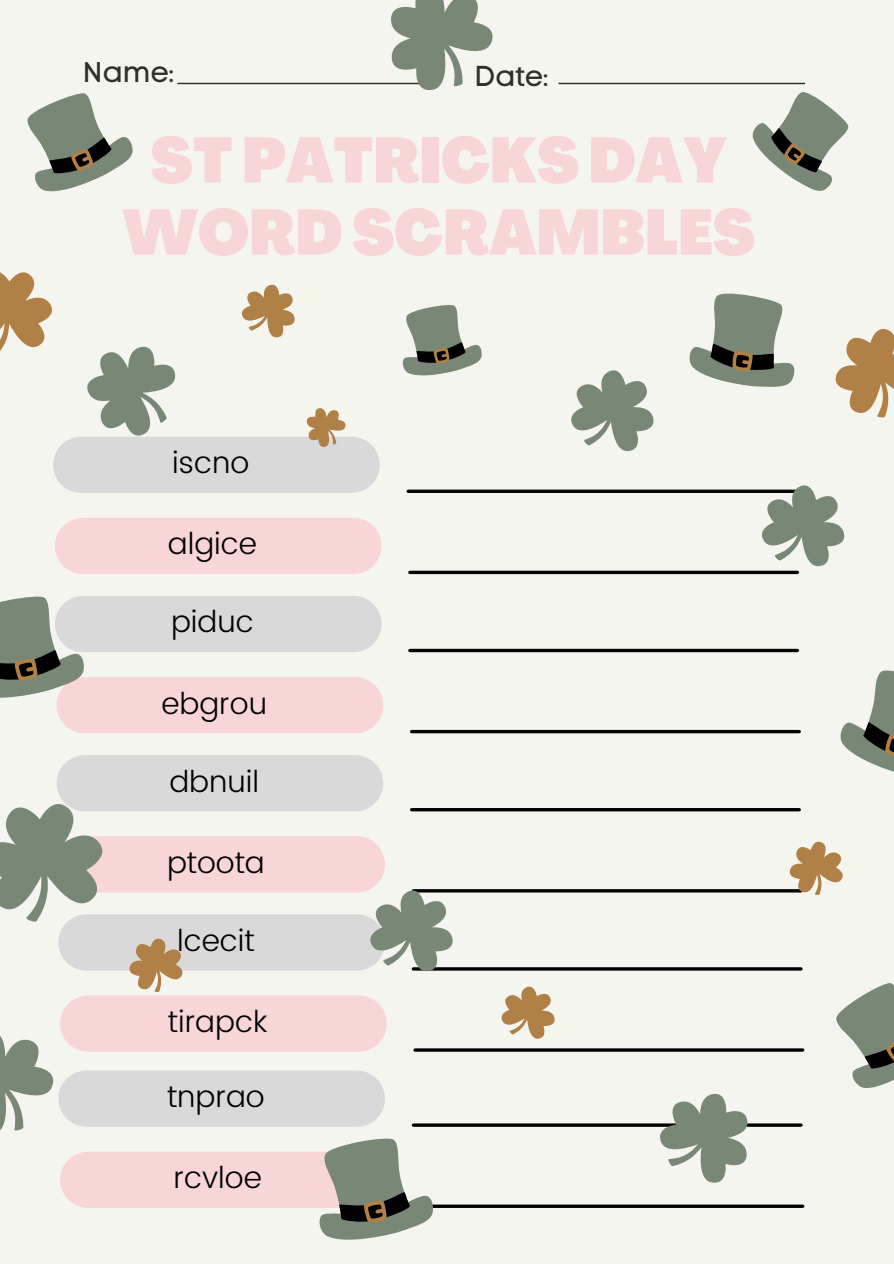
<style>
.page{position:relative;width:894px;height:1264px;background:#fff}
.page>*{position:absolute;margin:0;border:0;box-sizing:border-box;transform-origin:0 0}
.t1{font:900 condensed 62.7px/72px "Agrandir";color:#f8d5d6;text-align:center}
.t2{font:300 30px "Poppins";color:#000}
.t3{font:28.5px "Code Pro Normal LC";color:#2f3029}
</style>
<div class="page">
<div style="left:0;top:0;width:893px;height:1263px;background:#f5f5ef"></div>
<div style="left:81px;top:436px;width:270px;height:57px;background:#d9d9d9"></div>
<svg style="left:408px;top:489px;width:335px;height:4px"></svg>
<div style="left:83px;top:518px;width:270px;height:56px;background:#f8d5d6"></div>
<svg style="left:410px;top:570px;width:333px;height:4px"></svg>
<div style="left:83px;top:596px;width:270px;height:56px;background:#d9d9d9"></div>
<hr style="left:410px;top:649px;width:387px;height:3px;background:#000">
<div style="left:85px;top:677px;width:270px;height:56px;background:#f8d5d6"></div>
<hr style="left:411px;top:730px;width:388px;height:3px;background:#000">
<div style="left:85px;top:755px;width:270px;height:56px;background:#d9d9d9"></div>
<hr style="left:411px;top:808px;width:388px;height:3px;background:#000">
<div style="left:86px;top:836px;width:271px;height:56px;background:#f8d5d6"></div>
<hr style="left:413px;top:889px;width:387px;height:3px;background:#000">
<div style="left:86px;top:914px;width:271px;height:56px;background:#d9d9d9"></div>
<hr style="left:413px;top:967px;width:387px;height:3px;background:#000">
<div style="left:88px;top:995px;width:270px;height:56px;background:#f8d5d6"></div>
<hr style="left:415px;top:1048px;width:387px;height:3px;background:#000">
<div style="left:86px;top:1070px;width:271px;height:56px;background:#d9d9d9"></div>
<hr style="left:413px;top:1123px;width:387px;height:3px;background:#000">
<div style="left:88px;top:1151px;width:270px;height:56px;background:#f8d5d6"></div>
<hr style="left:415px;top:1204px;width:387px;height:3px;background:#000">
<svg style="left:558px;top:82px;width:291px;height:109px"></svg>
<svg style="left:241px;top:284px;width:54px;height:54px"></svg>
<svg style="left:27px;top:93px;width:106px;height:99px"></svg>
<svg style="left:637px;top:1093px;width:140px;height:90px"></svg>
<svg style="left:777px;top:841px;width:66px;height:54px"></svg>
<svg style="left:743px;top:485px;width:102px;height:90px"></svg>
<svg style="left:402px;top:305px;width:80px;height:71px"></svg>
<svg style="left:303px;top:1126px;width:136px;height:114px"></svg>
<svg style="left:0;top:596px;width:85px;height:110px"></svg>
<svg style="left:840px;top:670px;width:53px;height:102px"></svg>
<svg style="left:177px;top:0;width:316px;height:90px"></svg>
<svg style="left:835px;top:328px;width:58px;height:90px"></svg>
<svg style="left:0;top:272px;width:195px;height:184px"></svg>
<svg style="left:689px;top:293px;width:106px;height:94px"></svg>
<svg style="left:351px;top:870px;width:123px;height:102px"></svg>
<svg style="left:571px;top:370px;width:83px;height:82px"></svg>
<svg style="left:489px;top:986px;width:80px;height:63px"></svg>
<svg style="left:836px;top:983px;width:57px;height:105px"></svg>
<svg style="left:0;top:789px;width:194px;height:370px"></svg>
<svg style="left:294px;top:408px;width:61px;height:48px"></svg>
<p class="t3" style="left:83px;top:55px;width:93px">Name:</p>
<p class="t3" style="left:474px;top:59px;width:76px">Date:</p>
<h1 class="t1" style="left:122px;top:131px;width:634px">ST PATRICKSDAY<br>WORDSCRAMBLES</h1>
<p class="t2" style="left:172px;top:445px;width:79px">iscno</p>
<p class="t2" style="left:168px;top:526px;width:91px">algice</p>
<p class="t2" style="left:171px;top:604px;width:84px">piduc</p>
<p class="t2" style="left:161px;top:685px;width:107px">ebgrou</p>
<p class="t2" style="left:169px;top:763px;width:91px">dbnuil</p>
<p class="t2" style="left:167px;top:844px;width:99px">ptoota</p>
<p class="t2" style="left:177px;top:923px;width:79px">lcecit</p>
<p class="t2" style="left:168px;top:1004px;width:101px">tirapck</p>
<p class="t2" style="left:167px;top:1079px;width:99px">tnprao</p>
<p class="t2" style="left:173px;top:1160px;width:90px">rcvloe</p>
</div>
